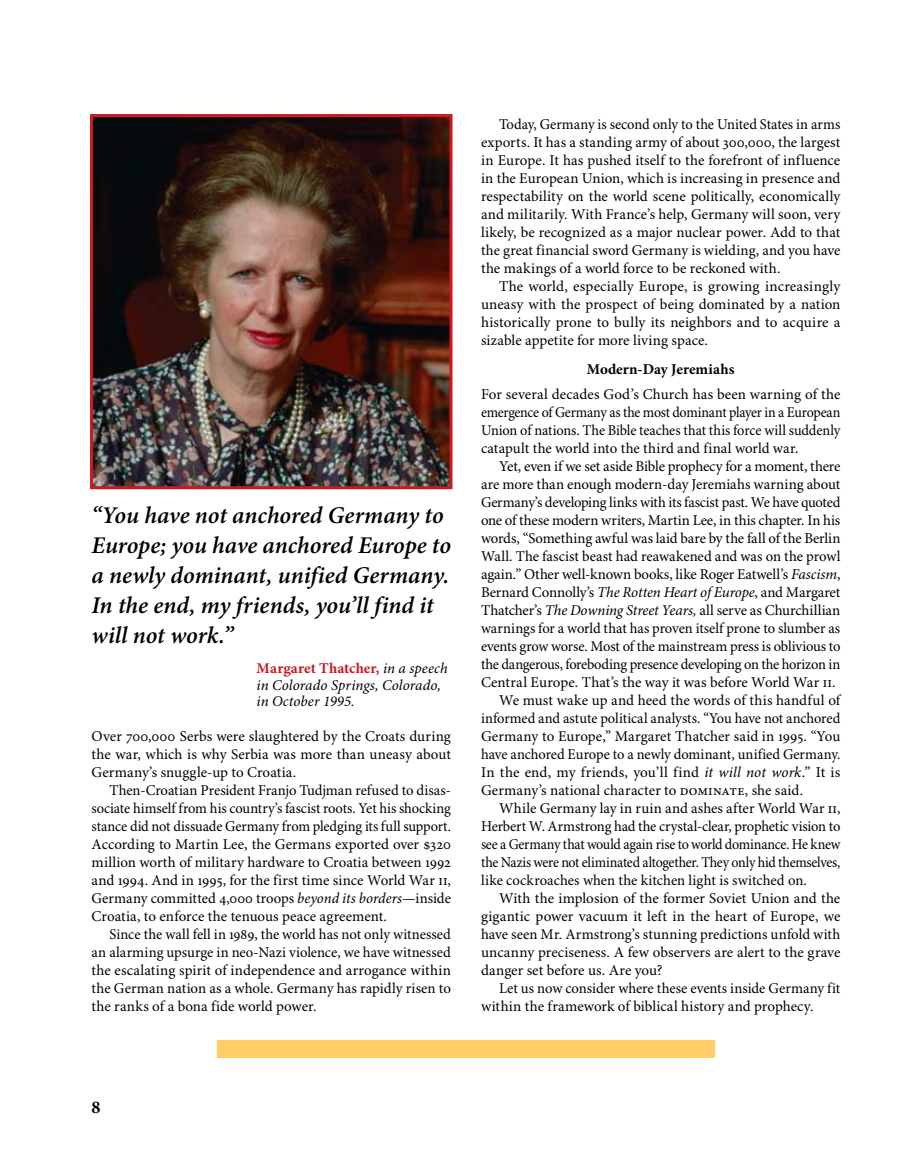
<style>
.page{position:relative;width:905px;height:1175px;background:#fff}
.page>*{position:absolute;margin:0;border:0;box-sizing:border-box;transform-origin:0 0}
.t1{font:italic 600 24px/30px "Minion Pro";letter-spacing:-.005em;color:#000}
.t2{font:700 18px "Minion Pro";color:#000}
.t3{font:15px/18px "Minion Pro";color:#000;text-align:justify}
.t4{font:italic 15px/16.5px "Minion Pro";letter-spacing:.005em;color:#000}
.t5{font:15px "Minion Pro";color:#000;scale:.93 1}
.t6{font:15px "Minion Pro";color:#000;scale:.96 1}
.t7{font:15px "Minion Pro";color:#000;scale:.94 1}
.t8{font:700 15px "Minion Pro";color:#000}
.s1{font-weight:700;font-style:normal;color:#ce181f}
.s2{font-style:italic}
</style>
<div class="page">
<div style="left:217px;top:1040px;width:498px;height:18px;background:#ffcd67"></div>
<img style="left:94px;top:118px;width:354px;height:367px">
<div style="left:90px;top:114px;width:362px;height:375px;border:3px solid #ce181f"></div>
<h1 class="t1" style="left:92px;top:501px;width:361px">“You have not anchored Germany to<br>Europe; you have anchored Europe to a newly dominant, unified Germany.<br>In the end, my friends, you’ll find it will not work.”</h1>
<p class="t4" style="left:256px;top:661px;width:192px"><span class="s1">Margaret Thatcher,</span> in a speech in Colorado Springs, Colorado, in October 1995.</p>
<p class="t3" style="left:92px;top:728px;width:361px">Over 700,000 Serbs were slaughtered by the Croats during the war, which is why Serbia was more than uneasy about Germany’s snuggle-up to Croatia.</p>
<p class="t3" style="left:92px;top:782px;width:361px;text-indent:18px">Then-Croatian President Franjo Tudjman refused to disas&shy;sociate himself from his country’s fascist roots. Yet his shocking stance did not dissuade Germany from pledging its full support.<br>According to Martin Lee, the Germans exported over $320 million worth of military hardware to Croatia between 1992 and 1994. And in 1995, for the first time since World War ii, Germany committed 4,000 troops <span class="s2">beyond its borders</span>—inside Croatia, to enforce the tenuous peace agreement.</p>
<p class="t3" style="left:92px;top:926px;width:361px;text-indent:18px">Since the wall fell in 1989, the world has not only witnessed an alarming upsurge in neo-Nazi violence, we have witnessed the escalating spirit of independence and arrogance within the German nation as a whole. Germany has rapidly risen to the ranks of a bona fide world power.</p>
<p class="t3" style="left:481px;top:116px;width:361px;text-indent:18px">Today, Germany is second only to the United States in arms exports. It has a standing army of about 300,000, the largest in Europe. It has pushed itself to the forefront of influence in the European Union, which is increasing in presence and respectability on the world scene politically, economically and militarily. With France’s help, Germany will soon, very likely, be recognized as a major nuclear power. Add to that the great financial sword Germany is wielding, and you have the makings of a world force to be reckoned with.</p>
<p class="t3" style="left:481px;top:278px;width:361px;text-indent:18px">The world, especially Europe, is growing increasingly uneasy with the prospect of being dominated by a nation historically prone to bully its neighbors and to acquire a sizable appetite for more living space.</p>
<p class="t8" style="left:587px;top:360px;width:149px">Modern-Day Jeremiahs</p>
<p class="t3" style="left:481px;top:386px;width:361px">For several decades God’s Church has been warning of the emergence of Germany as the most dominant player in a European Union of nations. The Bible teaches that this force will suddenly catapult the world into the third and final world war.</p>
<p class="t3" style="left:499px;top:458px;width:343px">Yet, even if we set aside Bible prophecy for a moment, there</p>
<p class="t3" style="left:481px;top:476px;width:361px">are more than enough modern-day Jeremiahs warning about</p>
<p class="t3" style="left:481px;top:494px;width:361px">Germany’s developing links with its fascist past. We have quoted</p>
<p class="t3" style="left:481px;top:512px;width:361px">one of these modern writers, Martin Lee, in this chapter. In his</p>
<p class="t3" style="left:481px;top:530px;width:361px">words, “Something awful was laid bare by the fall of the Berlin</p>
<p class="t3" style="left:481px;top:548px;width:361px">Wall. The fascist beast had reawakened and was on the prowl</p>
<p class="t3" style="left:481px;top:566px;width:361px">again.” Other well-known books, like Roger Eatwell’s <span class="s2">Fascism</span>,</p>
<p class="t3" style="left:481px;top:584px;width:361px">Bernard Connolly’s <span class="s2">The Rotten Heart of Europe</span>, and Margaret</p>
<p class="t3" style="left:481px;top:602px;width:361px">Thatcher’s <span class="s2">The Downing Street Years,</span> all serve as Churchillian</p>
<p class="t3" style="left:481px;top:620px;width:361px">warnings for a world that has proven itself prone to slumber as</p>
<p class="t3" style="left:481px;top:638px;width:361px">events grow worse. Most of the mainstream press is oblivious to</p>
<p class="t6" style="left:481px;top:655px;width:376px">the dangerous, foreboding presence developing on the horizon in</p>
<p class="t3" style="left:481px;top:674px;width:356px">Central Europe. That’s the way it was before World War ii.</p>
<p class="t3" style="left:499px;top:692px;width:344px">We must wake up and heed the words of this handful of</p>
<p class="t3" style="left:481px;top:710px;width:361px">informed and astute political analysts. “You have not anchored</p>
<p class="t3" style="left:481px;top:728px;width:361px">Germany to Europe,” Margaret Thatcher said in 1995. “You</p>
<p class="t3" style="left:481px;top:746px;width:361px">have anchored Europe to a newly dominant, unified Germany.</p>
<p class="t3" style="left:481px;top:764px;width:361px">In the end, my friends, you’ll find <span class="s2">it will not work</span>.” It is</p>
<p class="t3" style="left:481px;top:782px;width:323px">Germany’s national character to dominate, she said.</p>
<p class="t3" style="left:499px;top:800px;width:343px">While Germany lay in ruin and ashes after World War ii,</p>
<p class="t3" style="left:481px;top:818px;width:361px">Herbert W. Armstrong had the crystal-clear, prophetic vision to</p>
<p class="t7" style="left:481px;top:835px;width:384px">see a Germany that would again rise to world dominance. He knew</p>
<p class="t5" style="left:481px;top:853px;width:388px">the Nazis were not eliminated altogether. They only hid themselves,</p>
<p class="t3" style="left:481px;top:872px;width:327px">like cockroaches when the kitchen light is switched on.</p>
<p class="t3" style="left:499px;top:890px;width:343px">With the implosion of the former Soviet Union and the</p>
<p class="t3" style="left:481px;top:908px;width:361px">gigantic power vacuum it left in the heart of Europe, we</p>
<p class="t3" style="left:481px;top:926px;width:361px">have seen Mr. Armstrong’s stunning predictions unfold with</p>
<p class="t3" style="left:481px;top:944px;width:361px">uncanny preciseness. A few observers are alert to the grave</p>
<p class="t3" style="left:481px;top:962px;width:183px">danger set before us. Are you?</p>
<p class="t3" style="left:499px;top:980px;width:343px">Let us now consider where these events inside Germany fit</p>
<p class="t3" style="left:481px;top:998px;width:334px">within the framework of biblical history and prophecy.</p>
<p class="t2" style="left:92px;top:1096px;width:10px">8</p>
</div>
